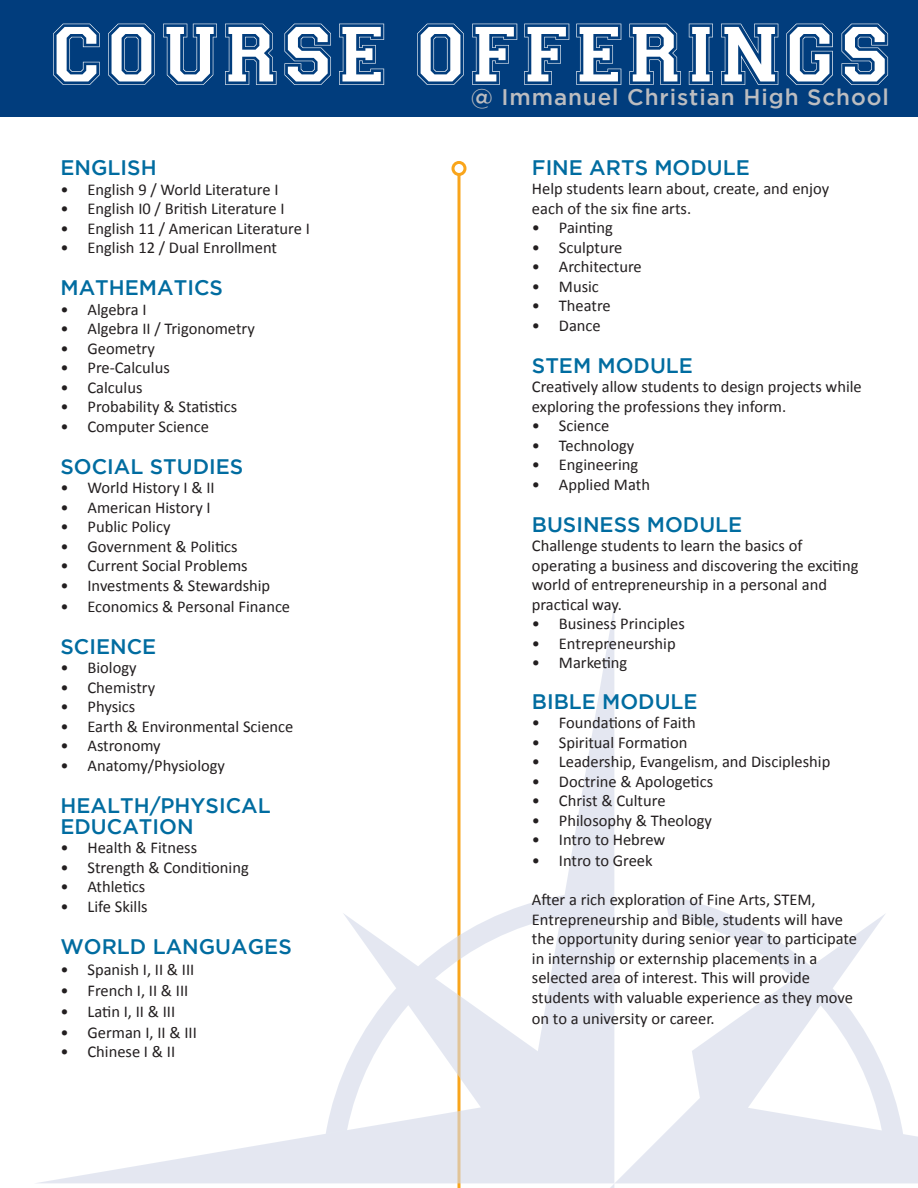
<style>
.page{position:relative;width:918px;height:1188px;background:#fff}
.page>*{position:absolute;margin:0;border:0;box-sizing:border-box;transform-origin:0 0}
.Old_style_sheet_not{font:73.5px "Collegiate FLF";letter-spacing:.05em;color:#fff}
.t1{font:500 22.5px "Gotham";letter-spacing:.04em;color:#bcbdc0}
.t2{font:500 21px/21px "Gotham";color:#006ca0}
.t3{font:16.5px/19.5px "Calibri";color:#231f20}
</style>
<div class="page">
<hr style="left:458px;top:174px;width:2px;height:1014px;background:#f9a51b">
<div style="left:452px;top:161px;width:14px;height:15px;border:3px solid #f9a51b;border-radius:50%"></div>
<div style="left:0;top:0;width:918px;height:116px;background:#013d7d"></div>
<svg style="left:36px;top:604px;width:882px;height:584px"></svg>
<p class="Old_style_sheet_not" style="left:53px;top:24px;width:841px">COURSE OFFERINGS</p>
<p class="t2" style="left:60px;top:157px;width:98px">ENGLISH</p>
<p class="t3" style="left:60px;top:179px;width:220px">• English 9 / World Literature I</p>
<p class="t3" style="left:60px;top:199px;width:226px">• English I0 / British Literature I</p>
<p class="t3" style="left:60px;top:218px;width:251px">• English 11 / American Literature I</p>
<p class="t3" style="left:60px;top:238px;width:218px">• English 12 / Dual Enrollment</p>
<p class="t2" style="left:60px;top:277px;width:164px">MATHEMATICS</p>
<p class="t3" style="left:60px;top:299px;width:88px">• Algebra I</p>
<p class="t3" style="left:60px;top:319px;width:196px">• Algebra II / Trigonometry</p>
<p class="t3" style="left:60px;top:338px;width:96px">• Geometry</p>
<p class="t3" style="left:60px;top:358px;width:111px">• Pre-Calculus</p>
<p class="t3" style="left:60px;top:377px;width:84px">• Calculus</p>
<p class="t3" style="left:60px;top:397px;width:178px">• Probability &amp; Statistics</p>
<p class="t3" style="left:60px;top:416px;width:150px">• Computer Science</p>
<p class="t2" style="left:60px;top:455px;width:184px">SOCIAL STUDIES</p>
<p class="t3" style="left:60px;top:478px;width:156px">• World History I &amp; II</p>
<p class="t3" style="left:60px;top:497px;width:152px">• American History I</p>
<p class="t3" style="left:60px;top:517px;width:112px">• Public Policy</p>
<p class="t3" style="left:60px;top:536px;width:179px">• Government &amp; Politics</p>
<p class="t3" style="left:60px;top:556px;width:189px">• Current Social Problems</p>
<p class="t3" style="left:60px;top:575px;width:211px">• Investments &amp; Stewardship</p>
<p class="t3" style="left:60px;top:596px;width:231px">• Economics &amp; Personal Finance</p>
<p class="t2" style="left:60px;top:635px;width:97px">SCIENCE</p>
<p class="t3" style="left:60px;top:658px;width:78px">• Biology</p>
<p class="t3" style="left:60px;top:677px;width:96px">• Chemistry</p>
<p class="t3" style="left:60px;top:697px;width:76px">• Physics</p>
<p class="t3" style="left:60px;top:716px;width:234px">• Earth &amp; Environmental Science</p>
<p class="t3" style="left:60px;top:736px;width:102px">• Astronomy</p>
<p class="t3" style="left:60px;top:755px;width:166px">• Anatomy/Physiology</p>
<p class="t2" style="left:60px;top:794px;width:212px">HEALTH/PHYSICAL<br>EDUCATION</p>
<p class="t3" style="left:60px;top:838px;width:138px">• Health &amp; Fitness</p>
<p class="t3" style="left:60px;top:857px;width:190px">• Strength &amp; Conditioning</p>
<p class="t3" style="left:60px;top:877px;width:86px">• Athletics</p>
<p class="t3" style="left:60px;top:896px;width:89px">• Life Skills</p>
<p class="t2" style="left:60px;top:935px;width:233px">WORLD LANGUAGES</p>
<p class="t3" style="left:60px;top:959px;width:135px">• Spanish I, II &amp; III</p>
<p class="t3" style="left:60px;top:980px;width:129px">• French I, II &amp; III</p>
<p class="t3" style="left:60px;top:1001px;width:116px">• Latin I, II &amp; III</p>
<p class="t3" style="left:60px;top:1022px;width:138px">• German I, II &amp; III</p>
<p class="t3" style="left:60px;top:1042px;width:116px">• Chinese I &amp; II</p>
<p class="t1" style="left:471px;top:84px;width:420px">@ Immanuel Christian High School</p>
<p class="t2" style="left:532px;top:156px;width:219px">FINE ARTS MODULE</p>
<p class="t3" style="left:532px;top:179px;width:299px">Help students learn about, create, and enjoy each of the six fine arts.</p>
<p class="t3" style="left:532px;top:218px;width:82px">• Painting</p>
<p class="t3" style="left:532px;top:238px;width:92px">• Sculpture</p>
<p class="t3" style="left:532px;top:257px;width:111px">• Architecture</p>
<p class="t3" style="left:532px;top:277px;width:68px">• Music</p>
<p class="t3" style="left:532px;top:296px;width:80px">• Theatre</p>
<p class="t3" style="left:532px;top:316px;width:70px">• Dance</p>
<p class="t2" style="left:532px;top:354px;width:163px">STEM MODULE</p>
<p class="t3" style="left:532px;top:377px;width:331px">Creatively allow students to design projects while exploring the professions they inform.</p>
<p class="t3" style="left:532px;top:416px;width:79px">• Science</p>
<p class="t3" style="left:532px;top:436px;width:104px">• Technology</p>
<p class="t3" style="left:532px;top:455px;width:108px">• Engineering</p>
<p class="t3" style="left:532px;top:475px;width:120px">• Applied Math</p>
<p class="t2" style="left:532px;top:513px;width:212px">BUSINESS MODULE</p>
<p class="t3" style="left:532px;top:536px;width:328px">Challenge students to learn the basics of operating a business and discovering the exciting world of entrepreneurship in a personal and practical way.</p>
<p class="t3" style="left:532px;top:614px;width:154px">• Business Principles</p>
<p class="t3" style="left:532px;top:634px;width:145px">• Entrepreneurship</p>
<p class="t3" style="left:532px;top:653px;width:97px">• Marketing</p>
<p class="t2" style="left:532px;top:690px;width:167px">BIBLE MODULE</p>
<p class="t3" style="left:532px;top:713px;width:166px">• Foundations of Faith</p>
<p class="t3" style="left:532px;top:733px;width:157px">• Spiritual Formation</p>
<p class="t3" style="left:532px;top:752px;width:300px">• Leadership, Evangelism, and Discipleship</p>
<p class="t3" style="left:532px;top:772px;width:183px">• Doctrine &amp; Apologetics</p>
<p class="t3" style="left:532px;top:791px;width:135px">• Christ &amp; Culture</p>
<p class="t3" style="left:532px;top:811px;width:182px">• Philosophy &amp; Theology</p>
<p class="t3" style="left:532px;top:830px;width:135px">• Intro to Hebrew</p>
<p class="t3" style="left:532px;top:851px;width:122px">• Intro to Greek</p>
<p class="t3" style="left:532px;top:890px;width:327px">After a rich exploration of Fine Arts, STEM, Entrepreneurship and Bible, students will have the opportunity during senior year to participate in internship or externship placements in a selected area of interest. This will provide students with valuable experience as they move</p>
<p class="t3" style="left:532px;top:1009px;width:184px">on to a university or career.</p>
</div>
